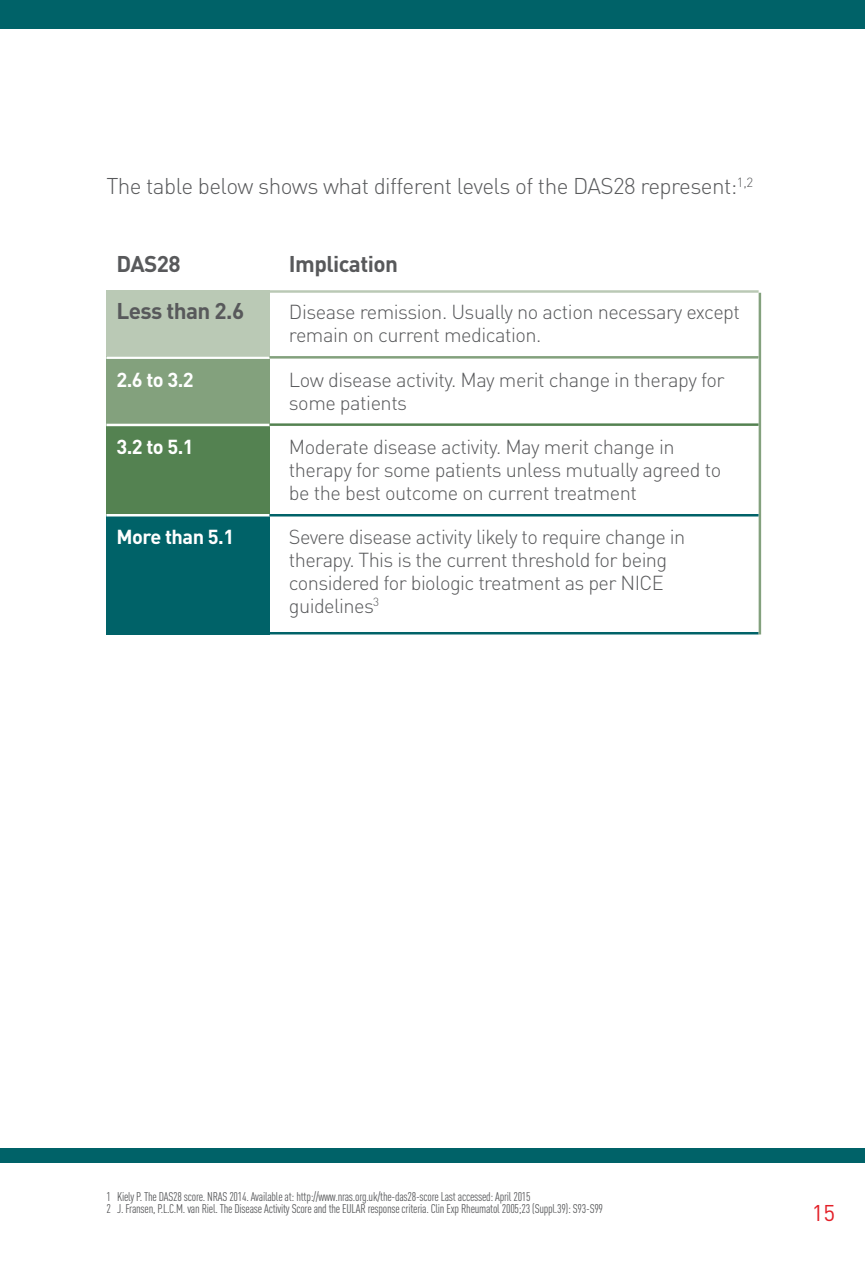
<style>
.page{position:relative;width:865px;height:1269px;background:#fff}
.page>*{position:absolute;margin:0;border:0;box-sizing:border-box;transform-origin:0 0}
.t1{font:300 22.5px "DIN Pro";letter-spacing:-.025em;color:#58595b}
.t2{font:700 22.5px "DIN Pro";letter-spacing:-.025em;color:#58595b}
.t3{font:22.5px "DIN Pro";color:#e31f27}
.t4{font:300 20px/23px "DIN Pro";letter-spacing:-.025em;color:#58595b}
.t5{font:700 20px "DIN Pro";letter-spacing:-.025em;color:#fff}
.t6{font:condensed 12.5px/12.5px "DIN Pro";letter-spacing:-.02em;color:#58595b}
</style>
<div class="page">
<div style="left:0;top:0;width:865px;height:28px;background:#006268"></div>
<div style="left:0;top:1148px;width:865px;height:14px;background:#006268"></div>
<div style="left:106px;top:290px;width:163px;height:311px;background:#bac9b5"></div>
<div style="left:106px;top:357px;width:163px;height:67px;background:#83a17d"></div>
<div style="left:106px;top:424px;width:163px;height:91px;background:#548251"></div>
<div style="left:106px;top:515px;width:163px;height:119px;background:#006268"></div>
<hr style="left:269px;top:290px;width:489px;height:3px;background:#bac9b5">
<hr style="left:269px;top:632px;width:489px;height:2px;background:#006268">
<hr style="left:758px;top:293px;width:3px;height:341px;background:#83a17d">
<hr style="left:106px;top:356px;width:652px;height:3px;background:#fff">
<hr style="left:106px;top:424px;width:652px;height:2px;background:#fff">
<hr style="left:106px;top:514px;width:652px;height:2px;background:#fff">
<hr style="left:269px;top:356px;width:489px;height:2px;background:#83a17d">
<hr style="left:269px;top:514px;width:489px;height:2px;background:#006268">
<hr style="left:269px;top:423px;width:489px;height:3px;background:#548251">
<p class="t1" style="left:106px;top:169px;width:648px">The table below shows what different levels of the DAS28 represent:<sup>1,2</sup></p>
<p class="t2" style="left:116px;top:245px;width:66px">DAS28</p>
<p class="t2" style="left:289px;top:245px;width:110px">Implication</p>
<p class="t2" style="left:116px;top:292px;width:129px">Less than 2.6</p>
<p class="t4" style="left:289px;top:299px;width:452px">Disease remission. Usually no action necessary except remain on current medication.</p>
<p class="t5" style="left:116px;top:362px;width:79px">2.6 to 3.2</p>
<p class="t4" style="left:289px;top:366px;width:437px">Low disease activity. May merit change in therapy for some patients</p>
<p class="t5" style="left:116px;top:430px;width:79px">3.2 to 5.1</p>
<p class="t4" style="left:289px;top:433px;width:434px">Moderate disease activity. May merit change in therapy for some patients unless mutually agreed to be the best outcome on current treatment</p>
<p class="t5" style="left:116px;top:520px;width:119px">More than 5.1</p>
<p class="t4" style="left:289px;top:523px;width:398px">Severe disease activity likely to require change in therapy. This is the current threshold for being considered for biologic treatment as per NICE guidelines<sup>3</sup></p>
<p class="t6" style="left:106px;top:1189px;width:498px">1 Kiely P. The DAS28 score. NRAS 2014. Available at: http://www.nras.org.uk/the-das28-score Last accessed: April 2015<br>2 J. Fransen, P.L.C.M. van Riel. The Disease Activity Score and the EULAR response criteria. Clin Exp Rheumatol 2005;23 (Suppl.39): S93-S99</p>
<p class="t3" style="left:811px;top:1195px;width:25px">15</p>
</div>
